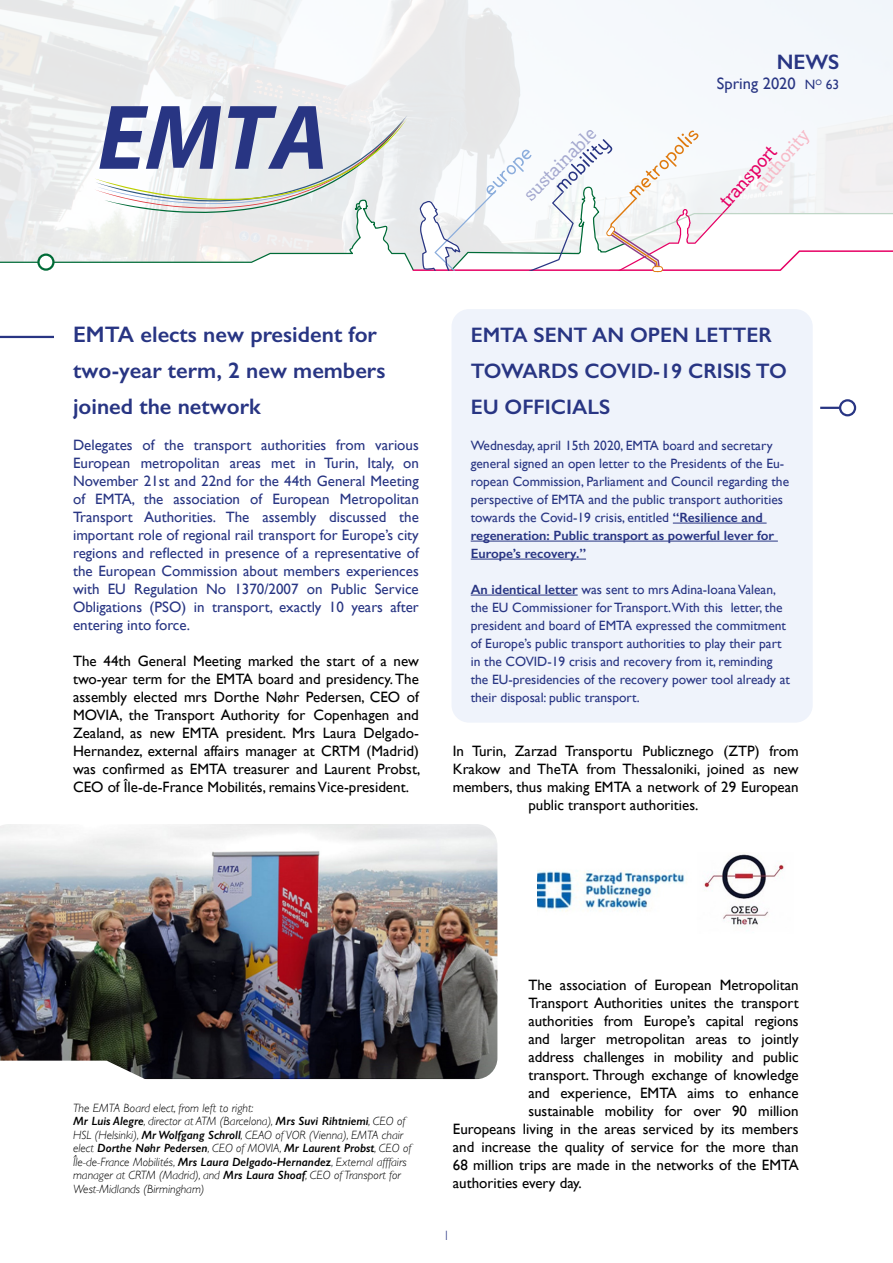
<style>
.page{position:relative;width:893px;height:1263px;background:#fff}
.page>*{position:absolute;margin:0;border:0;box-sizing:border-box;transform-origin:0 0}
.t1{font:italic 700 92.85px "Myriad Pro";color:#283583}
.t2{font:600 22.5px/36px "Gill Sans";color:#283583}
.t3{font:600 21px/36px "Gill Sans";color:#283583}
.t4{font:18.15px "Lexia";color:#a6aad0}
.t5{font:18.15px "Lexia";color:#e60064}
.t6{font:18.15px "Lexia";color:#f7bbc8}
.t7{font:16.5px "Gill Sans";color:#283583}
.t8{font:15px/18px "Gill Sans";color:#000;text-align:justify}
.t9{font:15px/18px "Gill Sans";color:#283583;text-align:justify}
.t10{font:13.5px/18px "Gill Sans";color:#283583}
.t11{font:300 13.5px "Gill Sans";color:#283583}
.t12{font:italic 300 12px/13.5px "Gill Sans";color:#000}
.s1{font-size:13.5px}
.s2{font-weight:600}
</style>
<div class="page">
<hr style="left:449px;top:407px;width:390px;height:2px;background:#283583">
<div style="left:448px;top:305px;width:368px;height:421px;background:#eff3fb;border-radius:21px"></div>
<div style="left:444px;top:302px;width:376px;height:428px;border:8px solid #fff;border-radius:21px"></div>
<hr style="left:673px;top:523px;width:94px;height:1px;background:#283583">
<hr style="left:471px;top:541px;width:307px;height:1px;background:#283583">
<hr style="left:471px;top:559px;width:115px;height:1px;background:#283583">
<hr style="left:471px;top:595px;width:107px;height:1px;background:#283583">
<img style="left:0;top:824px;width:497px;height:255px">
<img style="left:538px;top:870px;width:147px;height:42px">
<img style="left:704px;top:853px;width:80px;height:74px">
<svg style="left:0;top:1061px;width:147px;height:19px"></svg>
<svg style="left:0;top:115px;width:893px;height:157px"></svg>
<hr style="left:0;top:336px;width:54px;height:2px;background:#283583">
<div style="left:839px;top:399px;width:17px;height:17px;border:2px solid #283583;border-radius:50%"></div>
<svg style="left:38px;top:255px;width:15px;height:15px"></svg>
<div style="left:37px;top:253px;width:18px;height:18px;border:2px solid #006b37;border-radius:50%"></div>
<h1 class="t1" style="left:98px;top:77px;width:232px">EMTA</h1>
<p class="t4" style="left:518px;top:189px;width:96px;rotate:-45deg">sustainable</p>
<h3 class="t3" style="left:777px;top:44px;width:64px">NEWS</h3>
<p class="t7" style="left:717px;top:74px;width:124px">Spring 2020 <span class="s1">N</span><sup>O</sup> <span class="s1">63</span></p>
<p class="t6" style="left:749px;top:181px;width:76px;rotate:-50deg">authority</p>
<p class="t5" style="left:715px;top:197px;width:76px;rotate:-49deg">transport</p>
<h2 class="t2" style="left:73px;top:316px;width:314px">EMTA elects new president for two-year term, 2 new members joined the network</h2>
<p class="t9" style="left:73px;top:436px;width:347px">Delegates of the transport authorities from various European metropolitan areas met in Turin, Italy, on November 21st and 22nd for the 44th General Meeting of EMTA, the association of European Metropolitan Transport Authorities. The assembly discussed the important role of regional rail transport for Europe’s city regions and reflected in presence of a representative of the European Commission about members experiences with EU Regulation No 1370/2007 on Public Service Obligations (PSO) in transport, exactly 10 years after entering into force.</p>
<p class="t8" style="left:73px;top:652px;width:349px">The 44th General Meeting marked the start of a new two-year term for the EMTA board and presidency. The assembly elected mrs Dorthe Nøhr Pedersen, CEO of MOVIA, the Transport Authority for Copenhagen and Zealand, as new EMTA president. Mrs Laura Delgado-Hernandez, external affairs manager at CRTM (Madrid) was confirmed as EMTA treasurer and Laurent Probst, CEO of Île-de-France Mobilités, remains Vice-president.</p>
<h3 class="t3" style="left:471px;top:317px;width:318px">EMTA SENT AN OPEN LETTER<br>TOWARDS COVID-19 CRISIS TO<br>EU OFFICIALS</h3>
<p class="t10" style="left:471px;top:436px;width:320px">Wednesday, april 15th 2020, EMTA board and secretary general signed an open letter to the Presidents of the Eu&shy;ropean Commission, Parliament and Council regarding the perspective of EMTA and the public transport authorities towards the Covid-19 crisis, entitled <span class="s2">“Resilience and regeneration: Public transport as powerful lever for Europe’s recovery.”</span></p>
<p class="t10" style="left:471px;top:580px;width:321px"><span class="s2">An identical letter</span> was sent to mrs Adina-Ioana Valean, the EU Commissioner for Transport.With this letter, the president and board of EMTA expressed the commitment of Europe’s public transport authorities to play their part in the COVID-19 crisis and recovery from it, reminding the EU-presidencies of the recovery power tool already at their disposal: public transport.</p>
<p class="t8" style="left:453px;top:742px;width:347px">In Turin, Zarzad Transportu Publicznego (ZTP) from</p>
<p class="t8" style="left:453px;top:760px;width:347px">Krakow and TheTA from Thessaloniki, joined as new</p>
<p class="t8" style="left:453px;top:778px;width:347px">members, thus making EMTA a network of 29 European</p>
<p class="t8" style="left:528px;top:796px;width:172px">public transport authorities.</p>
<p class="t12" style="left:73px;top:1101px;width:340px">The EMTA Board elect, from left to right:<br><span class="s2">Mr Luis Alegre</span>, director at ATM (Barcelona), <span class="s2">Mrs Suvi Rihtniemi</span>, CEO of HSL (Helsinki), <span class="s2">Mr Wolfgang Schroll</span>, CEAO of VOR (Vienna), EMTA chair elect <span class="s2">Dorthe Nøhr Pedersen</span>, CEO of MOVIA, <span class="s2">Mr Laurent Probst</span>, CEO of Île-de-France Mobilités, <span class="s2">Mrs Laura Delgado-Hernandez</span>, External afffairs manager at CRTM (Madrid), and <span class="s2">Mrs Laura Shoaf</span>, CEO of Transport for West-Midlands (Birmingham)</p>
<p class="t8" style="left:528px;top:976px;width:272px">The association of European Metropolitan</p>
<p class="t8" style="left:528px;top:994px;width:272px">Transport Authorities unites the transport</p>
<p class="t8" style="left:528px;top:1012px;width:272px">authorities from Europe’s capital regions</p>
<p class="t8" style="left:528px;top:1030px;width:272px">and larger metropolitan areas to jointly</p>
<p class="t8" style="left:528px;top:1048px;width:272px">address challenges in mobility and public</p>
<p class="t8" style="left:528px;top:1066px;width:272px">transport. Through exchange of knowledge</p>
<p class="t8" style="left:528px;top:1084px;width:272px">and experience, EMTA aims to enhance</p>
<p class="t8" style="left:528px;top:1102px;width:272px">sustainable mobility for over 90 million</p>
<p class="t8" style="left:453px;top:1120px;width:347px">Europeans living in the areas serviced by its members</p>
<p class="t8" style="left:453px;top:1138px;width:347px">and increase the quality of service for the more than</p>
<p class="t8" style="left:453px;top:1156px;width:347px">68 million trips are made in the networks of the EMTA</p>
<p class="t8" style="left:453px;top:1174px;width:130px">authorities every day.</p>
<p class="t11" style="left:443px;top:1225px;width:8px">1</p>
</div>
